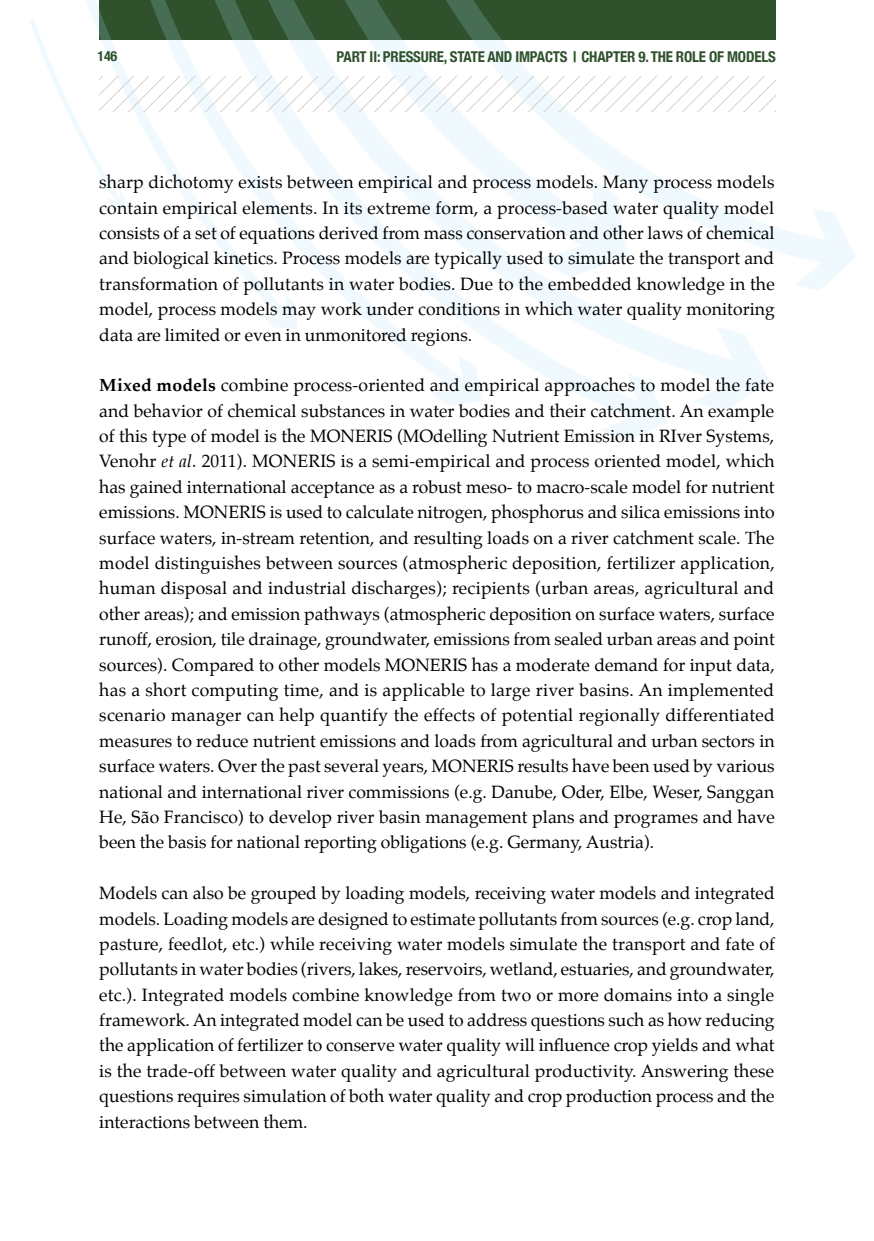
<style>
.page{position:relative;width:874px;height:1241px;background:#fff}
.page>*{position:absolute;margin:0;border:0;box-sizing:border-box;transform-origin:0 0}
.t1{font:17.5px/25.4px "Palatino";color:#000;text-align:justify}
.t2{font:700 condensed 14.88px "Helvetica Neue";letter-spacing:-.01em;color:#2f522c}
.t3{font:700 condensed 14px "Helvetica Neue";color:#2e522c}
.s1{font-weight:700}
.s2{font-style:italic}
</style>
<div class="page">
<svg style="left:30px;top:19px;width:55px;height:127px"></svg>
<svg style="left:85px;top:0;width:56px;height:209px"></svg>
<svg style="left:141px;top:0;width:57px;height:217px"></svg>
<svg style="left:198px;top:0;width:469px;height:440px"></svg>
<svg style="left:221px;top:0;width:548px;height:410px"></svg>
<svg style="left:391px;top:0;width:464px;height:290px"></svg>
<svg style="left:250px;top:0;width:377px;height:277px"></svg>
<p class="t3" style="left:97px;top:44px;width:21px">146</p>
<p class="t2" style="left:336px;top:44px;width:439px">PART II: PRESSURE, STATE AND IMPACTS | CHAPTER 9. THE ROLE OF MODELS</p>
<p class="t1" style="left:99px;top:169px;width:676px">sharp dichotomy exists between empirical and process models. Many process models contain empirical elements. In its extreme form, a process-based water quality model consists of a set of equations derived from mass conservation and other laws of chemical and biological kinetics. Process models are typically used to simulate the transport and transformation of pollutants in water bodies. Due to the embedded knowledge in the model, process models may work under conditions in which water quality monitoring data are limited or even in unmonitored regions.</p>
<p class="t1" style="left:99px;top:372px;width:676px"><span class="s1">Mixed models</span> combine process-oriented and empirical approaches to model the fate and behavior of chemical substances in water bodies and their catchment. An example of this type of model is the MONERIS (MOdelling Nutrient Emission in RIver Systems, Venohr <span class="s2">et al.</span> 2011). MONERIS is a semi-empirical and process oriented model, which has gained international acceptance as a robust meso- to macro-scale model for nutrient emissions. MONERIS is used to calculate nitrogen, phosphorus and silica emissions into surface waters, in-stream retention, and resulting loads on a river catchment scale. The model distinguishes between sources (atmospheric deposition, fertilizer application, human disposal and industrial discharges); recipients (urban areas, agricultural and other areas); and emission pathways (atmospheric deposition on surface waters, surface runoff, erosion, tile drainage, groundwater, emissions from sealed urban areas and point sources). Compared to other models MONERIS has a moderate demand for input data, has a short computing time, and is applicable to large river basins. An implemented scenario manager can help quantify the effects of potential regionally differentiated measures to reduce nutrient emissions and loads from agricultural and urban sectors in surface waters. Over the past several years, MONERIS results have been used by various national and international river commissions (e.g. Danube, Oder, Elbe, Weser, Sanggan He, São Francisco) to develop river basin management plans and programes and have been the basis for national reporting obligations (e.g. Germany, Austria).</p>
<p class="t1" style="left:99px;top:880px;width:677px">Models can also be grouped by loading models, receiving water models and integrated models. Loading models are designed to estimate pollutants from sources (e.g. crop land, pasture, feedlot, etc.) while receiving water models simulate the transport and fate of pollutants in water bodies (rivers, lakes, reservoirs, wetland, estuaries, and groundwater, etc.). Integrated models combine knowledge from two or more domains into a single framework. An integrated model can be used to address questions such as how reducing the application of fertilizer to conserve water quality will influence crop yields and what is the trade-off between water quality and agricultural productivity. Answering these questions requires simulation of both water quality and crop production process and the interactions between them.</p>
</div>
